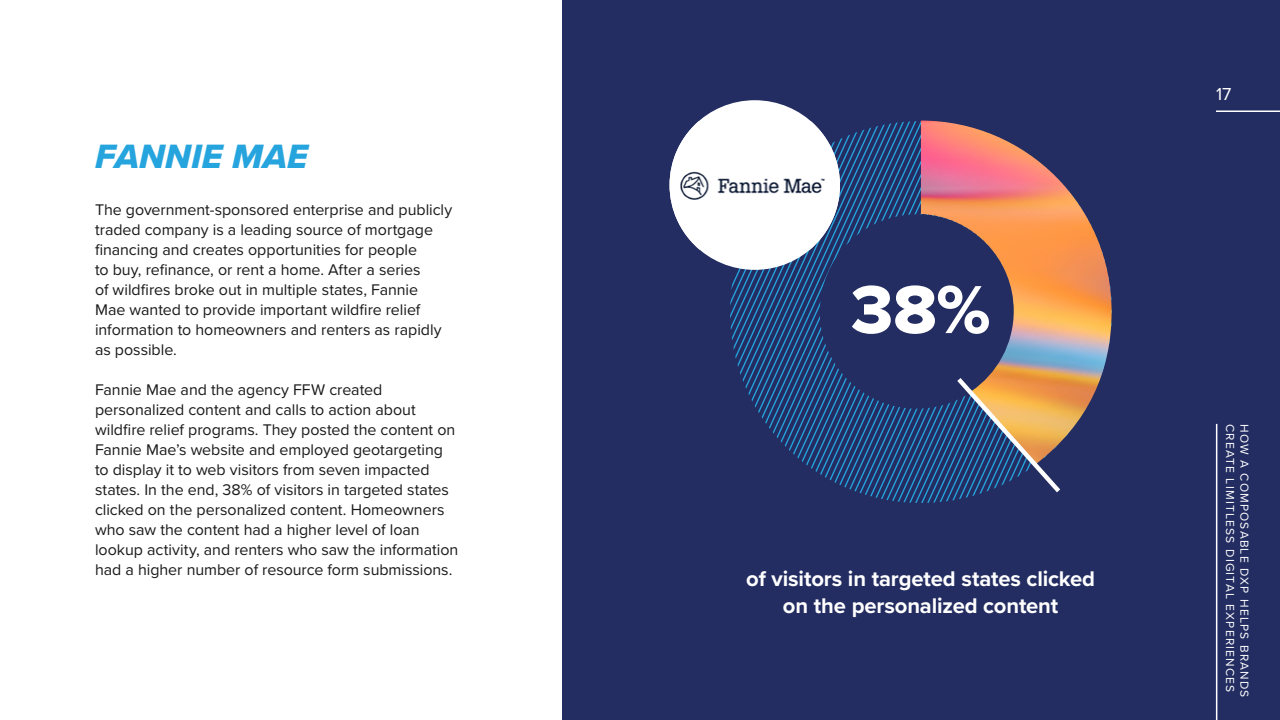
<style>
.page{position:relative;width:1280px;height:720px;background:#fff}
.page>*{position:absolute;margin:0;border:0;box-sizing:border-box;transform-origin:0 0}
.t1{font:70.4px "Proxima Nova Extrabld";color:#fff}
.t2{font:35px "Proxima Nova Extrabld It";color:#26a4dd}
.t3{font:700 22px/26.4px "Proxima Nova";letter-spacing:-.005em;color:#fff;text-align:center}
.t4{font:18px "Proxima Nova";color:#fff}
.t5{font:16px/20px "Proxima Nova";letter-spacing:-.005em;color:#1a1a1a}
.t6{font:12px "Proxima Nova";letter-spacing:.1em;color:#fff}
</style>
<div class="page">
<div style="left:562px;top:0;width:718px;height:720px;background:#232d61"></div>
<svg style="left:737px;top:268px;width:12px;height:127px"></svg>
<svg style="left:749px;top:270px;width:12px;height:143px"></svg>
<svg style="left:761px;top:262px;width:30px;height:189px"></svg>
<svg style="left:797px;top:251px;width:12px;height:215px"></svg>
<svg style="left:809px;top:250px;width:12px;height:225px"></svg>
<svg style="left:821px;top:250px;width:12px;height:231px"></svg>
<svg style="left:833px;top:138px;width:12px;height:349px"></svg>
<svg style="left:845px;top:132px;width:12px;height:360px"></svg>
<svg style="left:857px;top:129px;width:12px;height:366px"></svg>
<svg style="left:869px;top:126px;width:12px;height:372px"></svg>
<svg style="left:881px;top:123px;width:12px;height:378px"></svg>
<svg style="left:893px;top:122px;width:12px;height:381px"></svg>
<svg style="left:905px;top:121px;width:12px;height:382px"></svg>
<svg style="left:917px;top:121px;width:13px;height:382px"></svg>
<img style="left:921px;top:121px;width:32px;height:343px">
<svg style="left:953px;top:123px;width:159px;height:378px"></svg>
<div style="left:670px;top:100px;width:170px;height:170px;background:#fff;border-radius:50%"></div>
<img style="left:670px;top:121px;width:170px;height:129px">
<hr style="left:1216px;top:424px;width:1px;height:296px;background:#fff">
<hr style="left:1216px;top:110px;width:64px;height:2px;background:#fff">
<h2 class="t2" style="left:95px;top:130px;width:214px">FANNIE MAE</h2>
<p class="t5" style="left:95px;top:199px;width:359px">The government-sponsored enterprise and publicly traded company is a leading source of mortgage financing and creates opportunities for people<br>to buy, refinance, or rent a home. After a series<br>of wildfires broke out in multiple states, Fannie Mae wanted to provide important wildfire relief information to homeowners and renters as rapidly as possible.</p>
<p class="t5" style="left:95px;top:379px;width:365px">Fannie Mae and the agency FFW created personalized content and calls to action about wildfire relief programs. They posted the content on Fannie Mae’s website and employed geotargeting to display it to web visitors from seven impacted states. In the end, 38% of visitors in targeted states clicked on the personalized content. Homeowners who saw the content had a higher level of loan lookup activity, and renters who saw the information had a higher number of resource form submissions.</p>
<h1 class="t1" style="left:851px;top:257px;width:141px">38%</h1>
<h3 class="t3" style="left:746px;top:565px;width:350px">of visitors in targeted states clicked on the personalized content</h3>
<p class="t4" style="left:1216px;top:81px;width:17px">17</p>
<p class="t6" style="left:1239px;top:424px;width:270px;rotate:90deg">CREATE LIMITLESS DIGITAL EXPERIENCES</p>
<p class="t6" style="left:1253px;top:424px;width:275px;rotate:90deg">HOW A COMPOSABLE DXP HELPS BRANDS</p>
</div>
